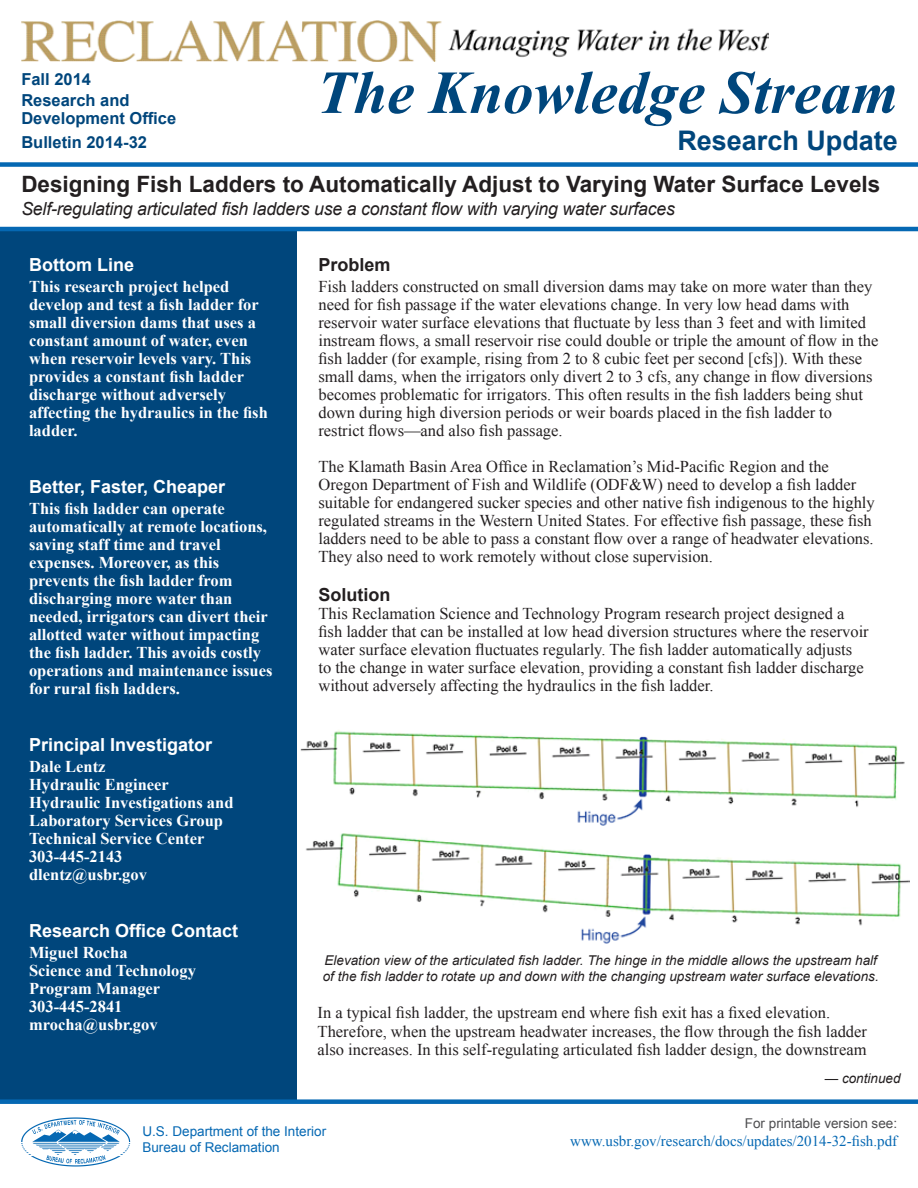
<style>
.page{position:relative;width:918px;height:1188px;background:#fff}
.page>*{position:absolute;margin:0;border:0;box-sizing:border-box;transform-origin:0 0}
.t1{font:italic 700 61.05px "Times New Roman";color:#00467c}
.t2{font:700 27px "Arial";color:#00467c}
.t3{font:700 22.5px "Arial";color:#231f20}
.t4{font:italic 18px "Arial";letter-spacing:-.01em;color:#231f20}
.t5{font:700 18px "Arial";color:#fff}
.t6{font:700 18px "Arial";color:#231f20}
.t7{font:16.5px/18px "Times New Roman";color:#231f20}
.t8{font:700 16.5px/18px "Times New Roman";color:#fff}
.t9{font:700 16.5px/21px "Arial";color:#00467c}
.t10{font:15px "Times New Roman";color:#0568b3}
.t11{font:italic 13.5px/16.2px "Arial";color:#231f20}
.t12{font:13.5px "Arial";color:#0568b3}
.t13{font:13.5px "Arial";color:#4d4d4f}
</style>
<div class="page">
<div style="left:0;top:227px;width:297px;height:875px;background:#00467c"></div>
<div style="left:0;top:162px;width:918px;height:5px;background:#0568b3"></div>
<div style="left:0;top:1099px;width:918px;height:5px;background:#0568b3"></div>
<hr style="left:0;top:227px;width:918px;height:4px;background:#0568b3">
<img style="left:21px;top:20px;width:747px;height:42px">
<img style="left:301px;top:730px;width:609px;height:214px">
<svg style="left:21px;top:1117px;width:109px;height:50px"></svg>
<p class="t9" style="left:21px;top:69px;width:110px">Fall 2014<br>Research and</p>
<p class="t9" style="left:21px;top:108px;width:156px">Development Office</p>
<h1 class="t1" style="left:317px;top:50px;width:583px">The Knowledge Stream</h1>
<p class="t9" style="left:21px;top:132px;width:127px">Bulletin 2014-32</p>
<p class="t2" style="left:677px;top:121px;width:222px">Research Update</p>
<h3 class="t3" style="left:21px;top:169px;width:860px">Designing Fish Ladders to Automatically Adjust to Varying Water Surface Levels</h3>
<p class="t4" style="left:21px;top:197px;width:655px">Self-regulating articulated fish ladders use a constant flow with varying water surfaces</p>
<p class="t5" style="left:29px;top:252px;width:106px">Bottom Line</p>
<p class="t8" style="left:29px;top:277px;width:202px">This research project helped</p>
<p class="t8" style="left:29px;top:295px;width:231px">develop and test a fish ladder for</p>
<p class="t8" style="left:29px;top:313px;width:228px">small diversion dams that uses a constant amount of water, even</p>
<p class="t8" style="left:29px;top:349px;width:224px">when reservoir levels vary. This provides a constant fish ladder</p>
<p class="t8" style="left:29px;top:385px;width:199px">discharge without adversely</p>
<p class="t8" style="left:29px;top:403px;width:240px">affecting the hydraulics in the fish ladder.</p>
<p class="t6" style="left:318px;top:252px;width:74px">Problem</p>
<p class="t7" style="left:318px;top:277px;width:562px">Fish ladders constructed on small diversion dams may take on more water than they need for fish passage if the water elevations change. In very low head dams with reservoir water surface elevations that fluctuate by less than 3 feet and with limited instream flows, a small reservoir rise could double or triple the amount of flow in the fish ladder (for example, rising from 2 to 8 cubic feet per second [cfs]). With these small dams, when the irrigators only divert 2 to 3 cfs, any change in flow diversions becomes problematic for irrigators. This often results in the fish ladders being shut down during high diversion periods or weir boards placed in the fish ladder to restrict flows—and also fish passage.</p>
<p class="t7" style="left:318px;top:457px;width:558px">The Klamath Basin Area Office in Reclamation’s Mid-Pacific Region and the Oregon Department of Fish and Wildlife (ODF&amp;W) need to develop a fish ladder suitable for endangered sucker species and other native fish indigenous to the highly regulated streams in the Western United States. For effective fish passage, these fish ladders need to be able to pass a constant flow over a range of headwater elevations.<br>They also need to work remotely without close supervision.</p>
<p class="t6" style="left:318px;top:582px;width:73px">Solution</p>
<p class="t7" style="left:318px;top:604px;width:552px">This Reclamation Science and Technology Program research project designed a fish ladder that can be installed at low head diversion structures where the reservoir water surface elevation fluctuates regularly. The fish ladder automatically adjusts to the change in water surface elevation, providing a constant fish ladder discharge without adversely affecting the hydraulics in the fish ladder.</p>
<p class="t5" style="left:29px;top:474px;width:198px">Better, Faster, Cheaper</p>
<p class="t8" style="left:29px;top:499px;width:239px">This fish ladder can operate automatically at remote locations, saving staff time and travel</p>
<p class="t8" style="left:29px;top:553px;width:205px">expenses. Moreover, as this prevents the fish ladder from</p>
<p class="t8" style="left:29px;top:589px;width:240px">discharging more water than needed, irrigators can divert their allotted water without impacting</p>
<p class="t8" style="left:29px;top:643px;width:233px">the fish ladder. This avoids costly</p>
<p class="t8" style="left:29px;top:661px;width:245px">operations and maintenance issues</p>
<p class="t8" style="left:29px;top:679px;width:152px">for rural fish ladders.</p>
<p class="t5" style="left:29px;top:732px;width:185px">Principal Investigator</p>
<p class="t8" style="left:29px;top:757px;width:206px">Dale Lentz<br>Hydraulic Engineer<br>Hydraulic Investigations and<br>Laboratory Services Group<br>Technical Service Center<br>303-445-2143</p>
<p class="t8" style="left:29px;top:865px;width:119px">dlentz@usbr.gov</p>
<h4 class="t5" style="left:29px;top:918px;width:211px">Research Office Contact</h4>
<p class="t8" style="left:29px;top:943px;width:168px">Miguel Rocha<br>Science and Technology<br>Program Manager<br>303-445-2841</p>
<p class="t8" style="left:29px;top:1015px;width:130px">mrocha@usbr.gov</p>
<p class="t11" style="left:323px;top:953px;width:558px">Elevation view of the articulated fish ladder. The hinge in the middle allows the upstream half of the fish ladder to rotate up and down with the changing upstream water surface elevations.</p>
<p class="t7" style="left:318px;top:1002px;width:551px;line-height:18.8px">In a typical fish ladder, the upstream end where fish exit has a fixed elevation.<br>Therefore, when the upstream headwater increases, the flow through the fish ladder also increases. In this self-regulating articulated fish ladder design, the downstream</p>
<p class="t11" style="left:825px;top:1071px;width:77px">— continued</p>
<p class="t13" style="left:745px;top:1114px;width:154px">For printable version see:</p>
<p class="t12" style="left:142px;top:1122px;width:185px">U.S. Department of the Interior</p>
<p class="t10" style="left:570px;top:1130px;width:328px">www.usbr.gov/research/docs/updates/2014-32-fish.pdf</p>
<p class="t12" style="left:142px;top:1138px;width:139px">Bureau of Reclamation</p>
</div>
